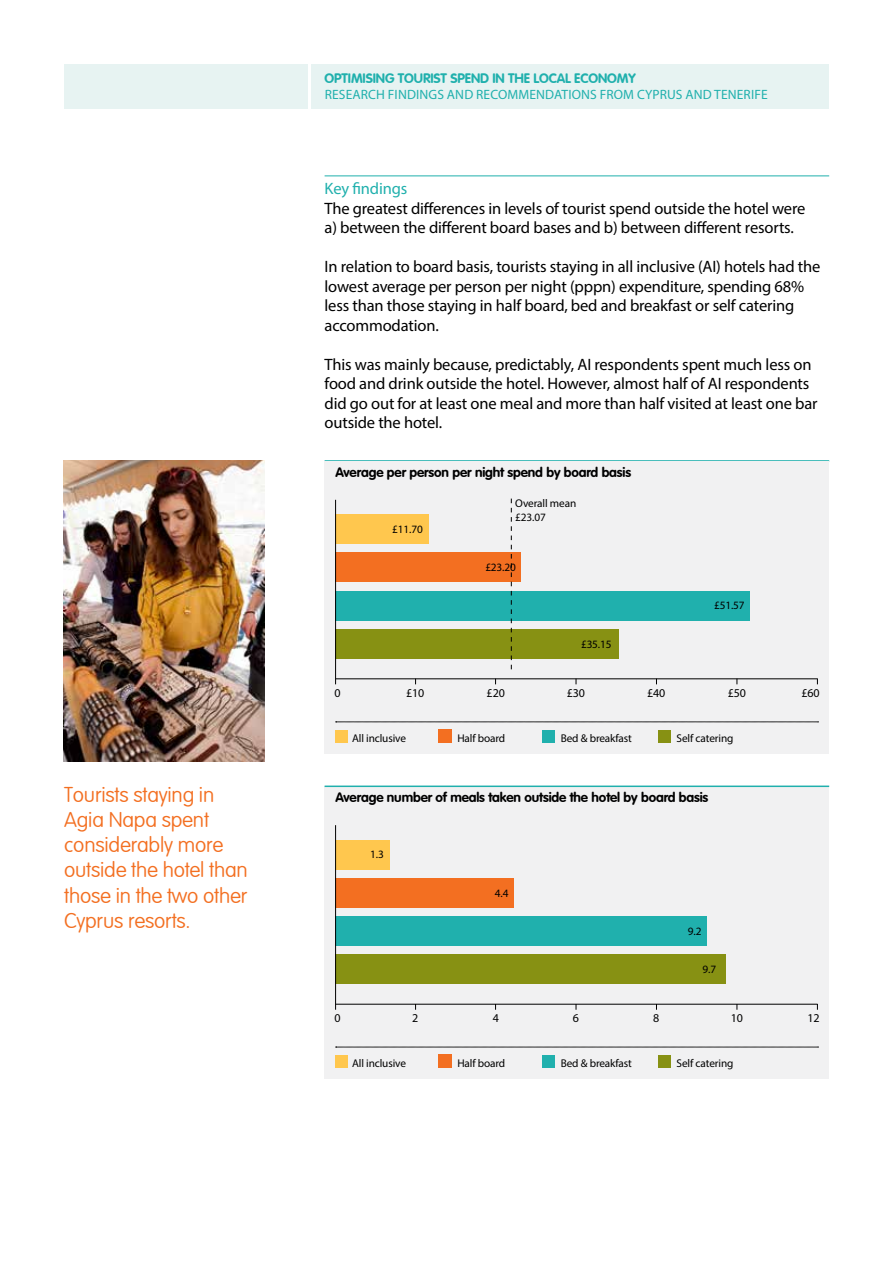
<style>
.page{position:relative;width:893px;height:1263px;background:#fff}
.page>*{position:absolute;margin:0;border:0;box-sizing:border-box;transform-origin:0 0}
.t1{font:100 21px/25.2px "VAG Rounded";letter-spacing:-.01em;color:#f36f21}
.t2{font:16.5px/19.5px "Myriad Pro";letter-spacing:-.01em;color:#000}
.t3{font:16.5px "Myriad Pro";letter-spacing:-.01em;color:#20b0ad}
.t4{font:700 13.5px "VAG Rounded";letter-spacing:-.01em;color:#000}
.t5{font:13.5px "Myriad Pro";letter-spacing:.01em;color:#20b0ad}
.t6{font:700 13.5px "VAG Rounded";letter-spacing:-.01em;color:#20b0ad}
.t7{font:12px "Myriad Pro";letter-spacing:-.01em;color:#000}
.t8{font:11.25px/13.5px "Myriad Pro";letter-spacing:-.01em;color:#000}
</style>
<div class="page">
<hr style="left:325px;top:175px;width:504px;height:1px;background:#20b0ad">
<img style="left:64px;top:460px;width:201px;height:301px">
<hr style="left:325px;top:460px;width:504px;height:2px;background:#20b0ad">
<div style="left:325px;top:461px;width:504px;height:293px;background:#f1f1f2"></div>
<div style="left:335px;top:514px;width:93px;height:30px;background:#ffc74e"></div>
<div style="left:335px;top:552px;width:186px;height:30px;background:#f36f21"></div>
<div style="left:335px;top:591px;width:415px;height:30px;background:#20b0ad"></div>
<div style="left:335px;top:629px;width:284px;height:30px;background:#879113"></div>
<hr style="left:335px;top:500px;width:1px;height:184px;background:#000">
<svg style="left:511px;top:499px;width:1px;height:170px"></svg>
<hr style="left:336px;top:678px;width:482px;height:1px;background:#000">
<svg style="left:336px;top:722px;width:483px;height:1px"></svg>
<div style="left:335px;top:730px;width:13px;height:13px;background:#ffc74e"></div>
<div style="left:438px;top:729px;width:14px;height:14px;background:#f36f21"></div>
<div style="left:659px;top:730px;width:12px;height:13px;background:#879113"></div>
<div style="left:543px;top:730px;width:12px;height:13px;background:#20b0ad"></div>
<div style="left:325px;top:787px;width:504px;height:292px;background:#f1f1f2"></div>
<hr style="left:325px;top:785px;width:504px;height:2px;background:#20b0ad">
<div style="left:335px;top:840px;width:54px;height:29px;background:#ffc74e"></div>
<div style="left:336px;top:878px;width:178px;height:30px;background:#f36f21"></div>
<div style="left:335px;top:916px;width:372px;height:30px;background:#20b0ad"></div>
<div style="left:336px;top:954px;width:390px;height:30px;background:#879113"></div>
<hr style="left:335px;top:825px;width:1px;height:185px;background:#000">
<hr style="left:336px;top:1004px;width:482px;height:1px;background:#000">
<svg style="left:336px;top:1047px;width:483px;height:1px"></svg>
<div style="left:335px;top:1055px;width:13px;height:13px;background:#ffc74e"></div>
<div style="left:438px;top:1054px;width:14px;height:14px;background:#f36f21"></div>
<div style="left:659px;top:1055px;width:12px;height:13px;background:#879113"></div>
<div style="left:543px;top:1055px;width:12px;height:13px;background:#20b0ad"></div>
<div style="left:64px;top:64px;width:244px;height:45px;background:#e7f3f2"></div>
<div style="left:312px;top:64px;width:517px;height:45px;background:#e7f3f2"></div>
<p class="t1" style="left:64px;top:782px;width:185px">Tourists staying in<br>Agia Napa spent considerably more outside the hotel than those in the two other<br>Cyprus resorts.</p>
<p class="t6" style="left:325px;top:70px;width:313px">OPTIMISING TOURIST SPEND IN THE LOCAL ECONOMY</p>
<p class="t5" style="left:325px;top:86px;width:444px">RESEARCH FINDINGS AND RECOMMENDATIONS FROM CYPRUS AND TENERIFE</p>
<p class="t3" style="left:325px;top:179px;width:84px">Key findings</p>
<p class="t2" style="left:325px;top:198px;width:482px">The greatest differences in levels of tourist spend outside the hotel were a) between the different board bases and b) between different resorts.</p>
<p class="t2" style="left:325px;top:257px;width:497px">In relation to board basis, tourists staying in all inclusive (AI) hotels had the lowest average per person per night (pppn) expenditure, spending 68% less than those staying in half board, bed and breakfast or self catering accommodation.</p>
<p class="t2" style="left:325px;top:354px;width:494px">This was mainly because, predictably, AI respondents spent much less on food and drink outside the hotel. However, almost half of AI respondents did go out for at least one meal and more than half visited at least one bar outside the hotel.</p>
<p class="t4" style="left:335px;top:464px;width:297px">Average per person per night spend by board basis</p>
<p class="t8" style="left:392px;top:522px;width:32px">£11.70</p>
<p class="t7" style="left:334px;top:685px;width:8px">0</p>
<p class="t7" style="left:406px;top:685px;width:20px">£10</p>
<p class="t8" style="left:515px;top:496px;width:63px">Overall mean £23.07</p>
<p class="t8" style="left:485px;top:560px;width:32px">£23.20</p>
<p class="t8" style="left:581px;top:637px;width:32px">£35.15</p>
<p class="t8" style="left:714px;top:599px;width:32px">£51.57</p>
<p class="t7" style="left:487px;top:685px;width:20px">£20</p>
<p class="t7" style="left:567px;top:685px;width:20px">£30</p>
<p class="t7" style="left:647px;top:685px;width:20px">£40</p>
<p class="t7" style="left:728px;top:685px;width:20px">£50</p>
<p class="t7" style="left:801px;top:685px;width:20px">£60</p>
<p class="t8" style="left:352px;top:731px;width:55px">All inclusive</p>
<p class="t8" style="left:457px;top:731px;width:49px">Half board</p>
<p class="t8" style="left:561px;top:731px;width:73px">Bed &amp; breakfast</p>
<p class="t8" style="left:677px;top:731px;width:58px">Self catering</p>
<p class="t4" style="left:335px;top:789px;width:374px">Average number of meals taken outside the hotel by board basis</p>
<p class="t8" style="left:370px;top:847px;width:15px">1.3</p>
<p class="t7" style="left:334px;top:1010px;width:8px">0</p>
<p class="t7" style="left:412px;top:1010px;width:8px">2</p>
<p class="t8" style="left:495px;top:886px;width:15px">4.4</p>
<p class="t8" style="left:688px;top:924px;width:15px">9.2</p>
<p class="t8" style="left:703px;top:962px;width:15px">9.7</p>
<p class="t7" style="left:493px;top:1010px;width:8px">4</p>
<p class="t7" style="left:573px;top:1010px;width:8px">6</p>
<p class="t7" style="left:653px;top:1010px;width:8px">8</p>
<p class="t7" style="left:731px;top:1010px;width:14px">10</p>
<p class="t7" style="left:807px;top:1010px;width:14px">12</p>
<p class="t8" style="left:352px;top:1056px;width:55px">All inclusive</p>
<p class="t8" style="left:457px;top:1056px;width:49px">Half board</p>
<p class="t8" style="left:561px;top:1056px;width:73px">Bed &amp; breakfast</p>
<p class="t8" style="left:677px;top:1056px;width:58px">Self catering</p>
</div>
